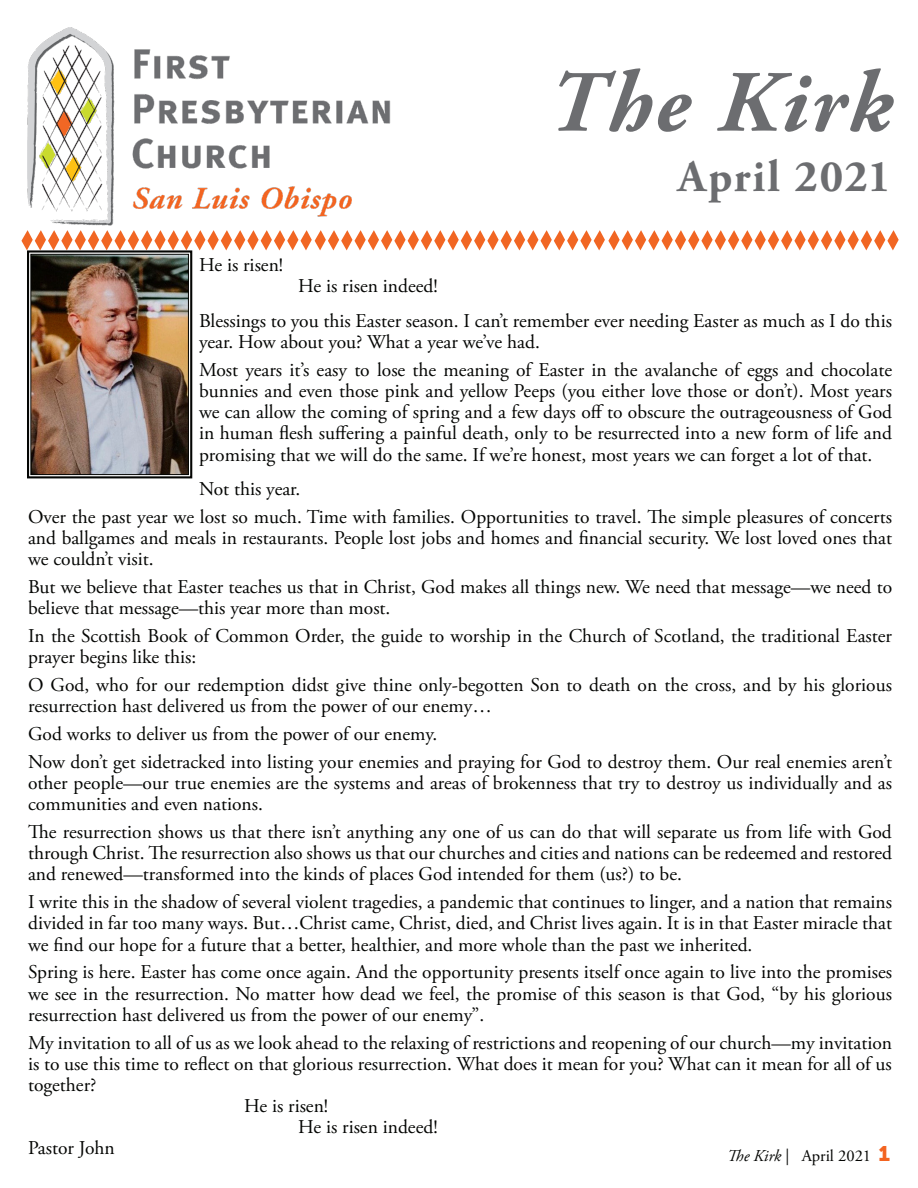
<style>
.page{position:relative;width:918px;height:1188px;background:#fff}
.page>*{position:absolute;margin:0;border:0;box-sizing:border-box;transform-origin:0 0}
.t1{font:italic 700 87px "Adobe Garamond Pro";letter-spacing:.035em;color:#6c6d70}
.t2{font:700 45px "Adobe Garamond Pro";letter-spacing:.04em;color:#6c6d70}
.t3{font:19.5px/21.1px "Adobe Garamond Pro";color:#040503;text-align:justify}
.t4{font:16.5px "Adobe Garamond Pro";color:#040503}
.s1{font-style:italic}
.s2{font-family:"Museo Sans 900";font-size:21px;color:#f36421}
</style>
<div class="page">
<svg style="left:21px;top:230px;width:878px;height:249px"></svg>
<img style="left:27px;top:27px;width:364px;height:199px">
<p class="t3" style="left:199px;top:255px;width:86px">He is risen!</p>
<p class="t1" style="left:547px;top:53px;width:346px">The Kirk</p>
<p class="t2" style="left:678px;top:150px;width:215px">April 2021</p>
<p class="t3" style="left:298px;top:276px;width:141px">He is risen indeed!</p>
<p class="t3" style="left:199px;top:311px;width:694px">Blessings to you this Easter season. I can’t remember ever needing Easter as much as I do this year. How about you? What a year we’ve had.</p>
<p class="t3" style="left:199px;top:360px;width:695px">Most years it’s easy to lose the meaning of Easter in the avalanche of eggs and chocolate bunnies and even those pink and yellow Peeps (you either love those or don’t). Most years we can allow the coming of spring and a few days off to obscure the outrageousness of God in human flesh suffering a painful death, only to be resurrected into a new form of life and promising that we will do the same. If we’re honest, most years we can forget a lot of that.</p>
<p class="t3" style="left:199px;top:479px;width:103px">Not this year.</p>
<p class="t3" style="left:28px;top:507px;width:866px">Over the past year we lost so much. Time with families. Opportunities to travel. The simple pleasures of concerts and ballgames and meals in restaurants. People lost jobs and homes and financial security. We lost loved ones that we couldn’t visit.</p>
<p class="t3" style="left:28px;top:577px;width:866px">But we believe that Easter teaches us that in Christ, God makes all things new. We need that message—we need to believe that message—this year more than most.</p>
<p class="t3" style="left:28px;top:626px;width:865px">In the Scottish Book of Common Order, the guide to worship in the Church of Scotland, the traditional Easter prayer begins like this:</p>
<p class="t3" style="left:28px;top:675px;width:865px">O God, who for our redemption didst give thine only-begotten Son to death on the cross, and by his glorious resurrection hast delivered us from the power of our enemy…</p>
<p class="t3" style="left:28px;top:724px;width:411px">God works to deliver us from the power of our enemy.</p>
<p class="t3" style="left:28px;top:752px;width:866px">Now don’t get sidetracked into listing your enemies and praying for God to destroy them. Our real enemies aren’t other people—our true enemies are the systems and areas of brokenness that try to destroy us individually and as communities and even nations.</p>
<p class="t3" style="left:28px;top:822px;width:866px">The resurrection shows us that there isn’t anything any one of us can do that will separate us from life with God through Christ. The resurrection also shows us that our churches and cities and nations can be redeemed and restored and renewed—transformed into the kinds of places God intended for them (us?) to be.</p>
<p class="t3" style="left:28px;top:892px;width:866px">I write this in the shadow of several violent tragedies, a pandemic that continues to linger, and a nation that remains divided in far too many ways. But…Christ came, Christ, died, and Christ lives again. It is in that Easter miracle that we find our hope for a future that a better, healthier, and more whole than the past we inherited.</p>
<p class="t3" style="left:28px;top:962px;width:865px">Spring is here. Easter has come once again. And the opportunity presents itself once again to live into the promises we see in the resurrection. No matter how dead we feel, the promise of this season is that God, “by his glorious resurrection hast delivered us from the power of our enemy”.</p>
<p class="t3" style="left:28px;top:1033px;width:866px">My invitation to all of us as we look ahead to the relaxing of restrictions and reopening of our church—my invitation is to use this time to reflect on that glorious resurrection. What does it mean for you? What can it mean for all of us together?</p>
<p class="t3" style="left:244px;top:1096px;width:86px">He is risen!</p>
<p class="t3" style="left:298px;top:1117px;width:141px">He is risen indeed!</p>
<p class="t3" style="left:28px;top:1138px;width:88px">Pastor John</p>
<p class="t4" style="left:727px;top:1146px;width:164px"><span class="s1">The Kirk</span> | April 2021 <span class="s2">1</span></p>
</div>
